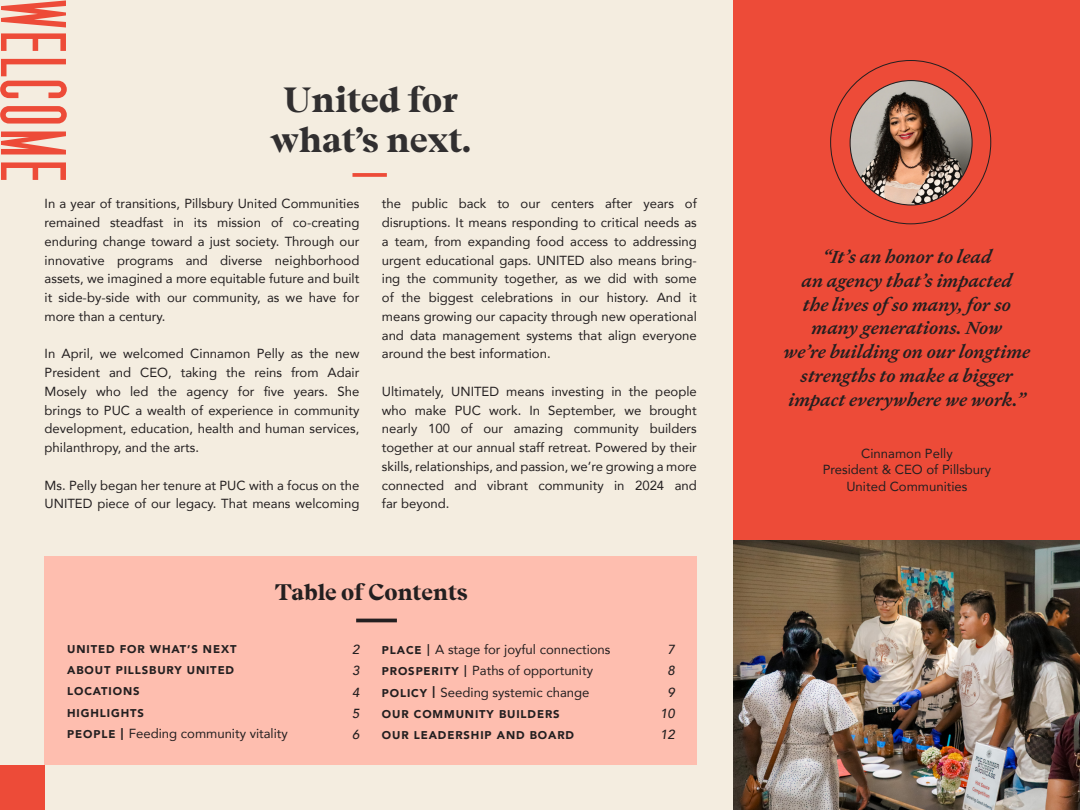
<style>
.page{position:relative;width:1080px;height:810px;background:#f4ede0}
.page>*{position:absolute;margin:0;border:0;box-sizing:border-box;transform-origin:0 0}
.Smaller_Header{font:700 condensed 81.25px "Pakt";letter-spacing:.02em;color:#ed4b38}
.Page_Title{font:700 35px/40px "Beirut Display";letter-spacing:-.01em;color:#312f30;text-align:center}
.Page_Title-2{font:700 22.5px "Beirut Display";letter-spacing:-.01em;color:#231f20}
.Body_Copy{font:italic 500 18.75px/23.8px "Heldane Text";color:#231f20;text-align:center}
.Body_Copy-2{font:13.12px/18.8px "Avenir";color:#231f20;text-align:justify}
.Smaller_Header-2{font:13.12px/21.2px "Avenir";color:#231f20}
.Smaller_Header-3{font:italic 500 13.12px "Avenir";color:#231f20}
.Smaller_Header-4{font:900 11.25px/21.2px "Avenir";letter-spacing:.08em;color:#231f20}
.s1{font-weight:900;font-size:11.25px}
.s2{font-weight:900;font-size:11.88px}
.s3{font-weight:800;font-size:11.88px}
</style>
<div class="page">
<div style="left:44px;top:556px;width:653px;height:209px;background:#ffbaab"></div>
<div style="left:734px;top:0;width:346px;height:810px;background:#ed4b38"></div>
<div style="left:0;top:765px;width:45px;height:45px;background:#ed4b38"></div>
<svg style="left:352px;top:173px;width:35px;height:4px"></svg>
<img style="left:734px;top:541px;width:346px;height:269px">
<img style="left:850px;top:81px;width:122px;height:124px">
<hr style="left:356px;top:619px;width:41px;height:3px;background:#231f20">
<p class="Smaller_Header" style="left:80px;top:-1px;width:185px;rotate:90deg">WELCOME</p>
<p class="Body_Copy-2" style="left:45px;top:194px;width:316px">In a year of transitions, Pillsbury United Communities remained steadfast in its mission of co-creating enduring change toward a just society. Through our innovative programs and diverse neighborhood assets, we imagined a more equitable future and built it side-by-side with our community, as we have for more than a century.</p>
<p class="Body_Copy-2" style="left:45px;top:344px;width:316px">In April, we welcomed Cinnamon Pelly as the new President and CEO, taking the reins from Adair Mosely who led the agency for five years. She brings to PUC a wealth of experience in community development, education, health and human services, philanthropy, and the arts.</p>
<p class="Body_Copy-2" style="left:45px;top:475px;width:316px">Ms. Pelly began her tenure at PUC with a focus on the<br>UNITED piece of our legacy. That means welcoming</p>
<p class="Page_Title" style="left:271px;top:77px;width:202px">United for what’s next.</p>
<p class="Body_Copy-2" style="left:382px;top:194px;width:317px">the public back to our centers after years of disruptions. It means responding to critical needs as a team, from expanding food access to addressing urgent educational gaps. UNITED also means bring&shy;ing the community together, as we did with some of the biggest celebrations in our history. And it means growing our capacity through new operational and data management systems that align everyone around the best information.</p>
<p class="Body_Copy-2" style="left:382px;top:382px;width:317px">Ultimately, UNITED means investing in the people who make PUC work. In September, we brought nearly 100 of our amazing community builders together at our annual staff retreat. Powered by their skills, relationships, and passion, we’re growing a more connected and vibrant community in 2024 and far beyond.</p>
<p class="Page_Title-2" style="left:275px;top:575px;width:194px">Table of Contents</p>
<p class="Smaller_Header-4" style="left:67px;top:638px;width:171px">UNITED FOR WHAT’S NEXT</p>
<p class="Smaller_Header-4" style="left:67px;top:659px;width:169px">ABOUT PILLSBURY UNITED</p>
<p class="Smaller_Header-4" style="left:67px;top:681px;width:78px">LOCATIONS<br>HIGHLIGHTS</p>
<p class="Smaller_Header-2" style="left:67px;top:722px;width:222px"><span class="s1">PEOPLE</span> <span class="s2">|</span> Feeding community vitality</p>
<p class="Smaller_Header-3" style="left:352px;top:642px;width:9px">2</p>
<p class="Smaller_Header-3" style="left:352px;top:663px;width:9px">3</p>
<p class="Smaller_Header-3" style="left:352px;top:684px;width:9px">4</p>
<p class="Smaller_Header-3" style="left:352px;top:706px;width:9px">5</p>
<p class="Smaller_Header-3" style="left:352px;top:727px;width:9px">6</p>
<p class="Smaller_Header-2" style="left:382px;top:639px;width:230px"><span class="s1">PLACE</span> <span class="s3">|</span> A stage for joyful connections<br><span class="s1">PROSPERITY</span> <span class="s3">|</span> Paths of opportunity<br><span class="s1">POLICY</span> <span class="s2">|</span> Seeding systemic change</p>
<p class="Smaller_Header-4" style="left:382px;top:703px;width:179px">OUR COMMUNITY BUILDERS</p>
<p class="Smaller_Header-4" style="left:382px;top:724px;width:194px">OUR LEADERSHIP AND BOARD</p>
<p class="Smaller_Header-3" style="left:667px;top:642px;width:9px">7</p>
<p class="Smaller_Header-3" style="left:667px;top:663px;width:9px">8</p>
<p class="Smaller_Header-3" style="left:667px;top:684px;width:9px">9</p>
<p class="Smaller_Header-3" style="left:660px;top:706px;width:16px">10</p>
<p class="Smaller_Header-3" style="left:660px;top:727px;width:16px">12</p>
<p class="Body_Copy" style="left:784px;top:245px;width:248px">“It’s an honor to lead<br>an agency that’s impacted<br>the lives ofso many, for so many generations. Now<br>we’re building on our longtime strengths to make a bigger impact everywhere we work.”</p>
<p class="Body_Copy-2" style="left:861px;top:444px;width:93px">Cinnamon Pelly</p>
<p class="Body_Copy-2" style="left:823px;top:461px;width:170px;line-height:16.2px;text-align:center">President &amp; CEO of Pillsbury<br>United Communities</p>
</div>
